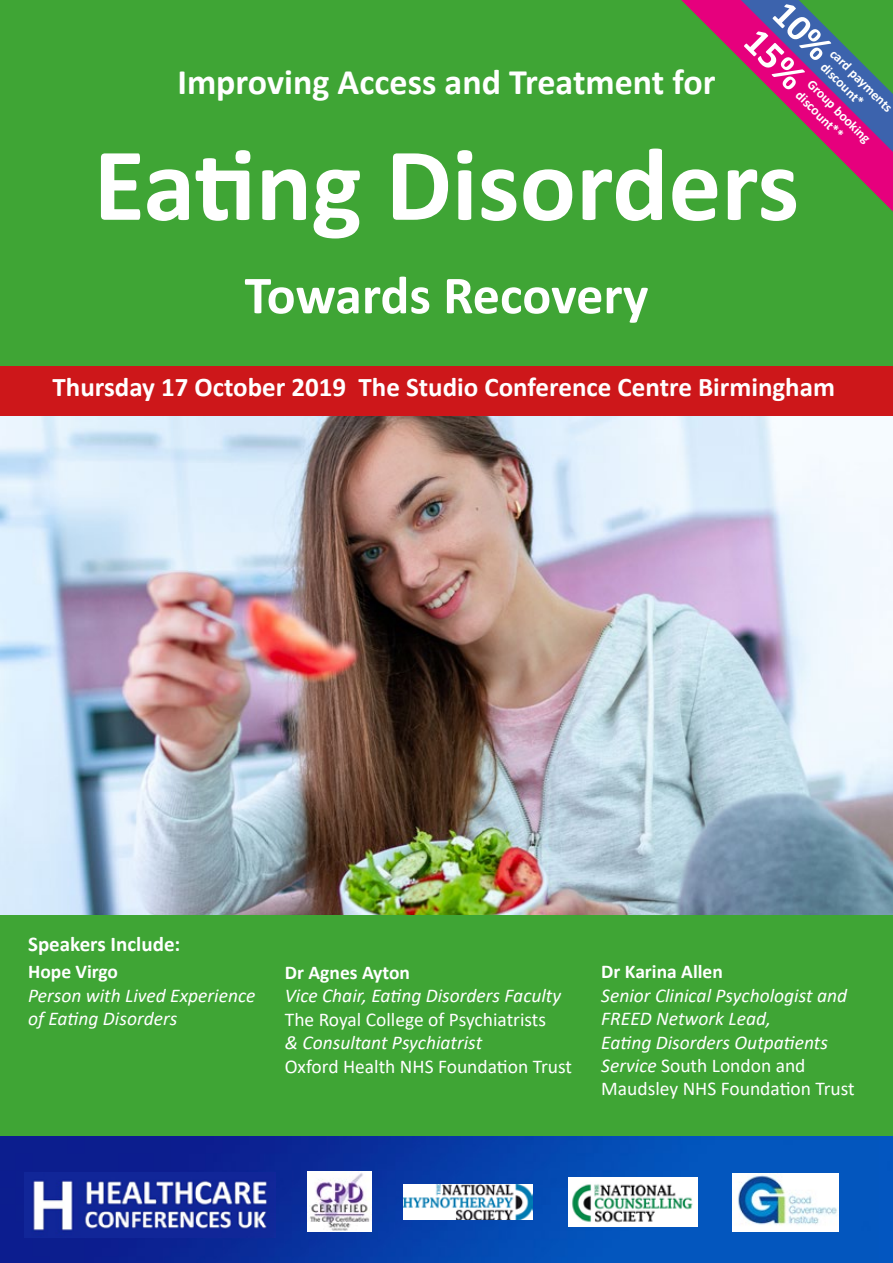
<style>
.page{position:relative;width:893px;height:1263px;background:#fff}
.page>*{position:absolute;margin:0;border:0;box-sizing:border-box;transform-origin:0 0}
.t1{font:700 105px "Calibri";color:#fff}
.t2{font:700 54px "Calibri";letter-spacing:-.005em;color:#fff}
.t3{font:700 36px "Calibri";color:#fff}
.t4{font:700 27px "Calibri";color:#fff}
.t5{font:700 21px "Calibri";color:#fff}
.t6{font:italic 19.5px/23.4px "Calibri";color:#fff}
.t7{font:19.5px "Calibri";color:#fff}
.t8{font:700 19.5px "Calibri";color:#fff}
.t9{font:700 13.5px/16.2px "Calibri";color:#fff}
.s1{font-style:normal}
</style>
<div class="page">
<img style="left:0;top:416px;width:893px;height:499px">
<div style="left:0;top:0;width:893px;height:396px;background:#3fa535"></div>
<div style="left:0;top:367px;width:893px;height:49px;background:#cd171a"></div>
<div style="left:0;top:915px;width:893px;height:231px;background:#3fa535"></div>
<img style="left:0;top:1136px;width:893px;height:127px">
<img style="left:24px;top:1173px;width:252px;height:65px">
<img style="left:308px;top:1171px;width:63px;height:60px">
<img style="left:732px;top:1173px;width:107px;height:58px">
<img style="left:404px;top:1185px;width:129px;height:34px">
<img style="left:568px;top:1177px;width:129px;height:50px">
<svg style="left:681px;top:0;width:212px;height:212px"></svg>
<h3 class="t3" style="left:177px;top:56px;width:540px">Improving Access and Treatment for</h3>
<p class="t9" style="left:838px;top:45px;width:84px;rotate:45deg">card payments discount*</p>
<p class="t9" style="left:815px;top:76px;width:85px;rotate:45deg">Group booking discount**</p>
<h1 class="t1" style="left:94px;top:111px;width:707px">Eating Disorders</h1>
<h2 class="t2" style="left:245px;top:257px;width:405px">Towards Recovery</h2>
<h3 class="t4" style="left:52px;top:368px;width:784px">Thursday 17 October 2019 The Studio Conference Centre Birmingham</h3>
<p class="t5" style="left:28px;top:929px;width:154px">Speakers Include:</p>
<p class="t8" style="left:28px;top:958px;width:92px">Hope Virgo</p>
<p class="t6" style="left:28px;top:983px;width:229px">Person with Lived Experience of Eating Disorders</p>
<p class="t8" style="left:285px;top:959px;width:127px">Dr Agnes Ayton</p>
<p class="t6" style="left:285px;top:983px;width:278px">Vice Chair, Eating Disorders Faculty</p>
<p class="t7" style="left:285px;top:1006px;width:263px">The Royal College of Psychiatrists</p>
<p class="t6" style="left:285px;top:1030px;width:199px">&amp; Consultant Psychiatrist</p>
<p class="t7" style="left:285px;top:1052px;width:289px">Oxford Health NHS Foundation Trust</p>
<p class="t8" style="left:601px;top:958px;width:123px">Dr Karina Allen</p>
<p class="t6" style="left:601px;top:983px;width:255px">Senior Clinical Psychologist and<br>FREED Network Lead,<br>Eating Disorders Outpatients<br>Service <span class="s1">South London and<br>Maudsley NHS Foundation Trust</span></p>
</div>
